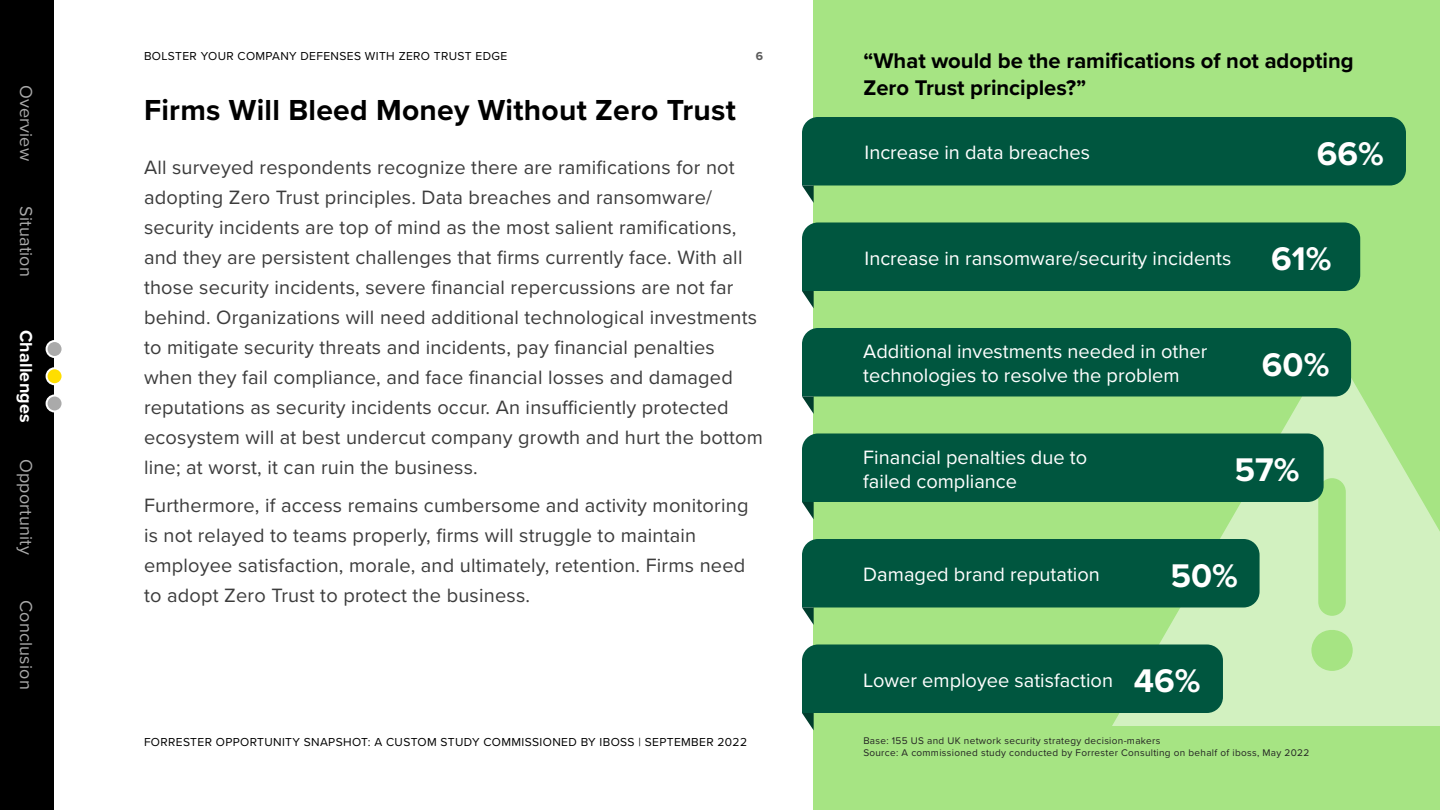
<style>
.page{position:relative;width:1440px;height:810px;background:#fff}
.page>*{position:absolute;margin:0;border:0;box-sizing:border-box;transform-origin:0 0}
.t1{font:700 34px "Proxima Nova";color:#fff}
.t2{font:700 30px "Proxima Nova";letter-spacing:.01em;color:#000}
.t3{font:700 22px/26.4px "Proxima Nova";color:#000}
.t4{font:20px/30px "Proxima Nova";letter-spacing:.01em;color:#3c3c3c}
.t5{font:20px/24px "Proxima Nova";color:#fff}
.t6{font:18px "Proxima Nova";letter-spacing:.01em;color:#aaa}
.t7{font:700 18px "Proxima Nova";letter-spacing:.01em;color:#fff}
.t8{font:12px "Proxima Nova";letter-spacing:.03em;color:#000}
.t9{font:700 12px "Proxima Nova";color:#5a5a5a}
.t10{font:10px/12px "Proxima Nova";letter-spacing:.03em;color:#232323}
</style>
<div class="page">
<div style="left:814px;top:0;width:626px;height:810px;background:#a6e483"></div>
<svg style="left:1112px;top:345px;width:328px;height:381px;fill:#d2f1c0"></svg>
<svg style="left:802px;top:328px;width:549px;height:86px"></svg>
<svg style="left:802px;top:434px;width:522px;height:85px"></svg>
<svg style="left:802px;top:539px;width:458px;height:86px"></svg>
<svg style="left:802px;top:645px;width:421px;height:85px"></svg>
<svg style="left:802px;top:223px;width:558px;height:85px"></svg>
<svg style="left:802px;top:117px;width:604px;height:86px"></svg>
<div style="left:0;top:0;width:54px;height:810px;background:#000"></div>
<div style="left:47px;top:368px;width:16px;height:16px;background:#ffde00;border-radius:50%"></div>
<div style="left:46px;top:367px;width:18px;height:18px;border:2px solid #fff;border-radius:50%"></div>
<div style="left:47px;top:341px;width:16px;height:16px;background:#aaa;border-radius:50%"></div>
<div style="left:46px;top:340px;width:18px;height:18px;border:2px solid #fff;border-radius:50%"></div>
<div style="left:47px;top:396px;width:16px;height:15px;background:#aaa;border-radius:50%"></div>
<div style="left:46px;top:395px;width:18px;height:17px;border:2px solid #fff;border-radius:50%"></div>
<p class="t6" style="left:40px;top:85px;width:78px;rotate:90deg">Overview</p>
<p class="t6" style="left:40px;top:206px;width:72px;rotate:90deg">Situation</p>
<p class="t7" style="left:40px;top:330px;width:94px;rotate:90deg">Challenges</p>
<p class="t6" style="left:40px;top:459px;width:97px;rotate:90deg">Opportunity</p>
<p class="t6" style="left:40px;top:600px;width:91px;rotate:90deg">Conclusion</p>
<p class="t8" style="left:144px;top:47px;width:365px">BOLSTER YOUR COMPANY DEFENSES WITH ZERO TRUST EDGE</p>
<p class="t9" style="left:756px;top:47px;width:9px">6</p>
<p class="t3" style="left:863px;top:47px;width:492px">“What would be the ramifications of not adopting<br>Zero Trust principles?”</p>
<h2 class="t2" style="left:144px;top:87px;width:594px">Firms Will Bleed Money Without Zero Trust</h2>
<p class="t4" style="left:144px;top:151px;width:620px">All surveyed respondents recognize there are ramifications for not adopting Zero Trust principles. Data breaches and ransomware/ security incidents are top of mind as the most salient ramifications, and they are persistent challenges that firms currently face. With all those security incidents, severe financial repercussions are not far behind. Organizations will need additional technological investments to mitigate security threats and incidents, pay financial penalties when they fail compliance, and face financial losses and damaged reputations as security incidents occur. An insufficiently protected ecosystem will at best undercut company growth and hurt the bottom line; at worst, it can ruin the business.</p>
<p class="t4" style="left:144px;top:489px;width:606px">Furthermore, if access remains cumbersome and activity monitoring is not relayed to teams properly, firms will struggle to maintain employee satisfaction, morale, and ultimately, retention. Firms need to adopt Zero Trust to protect the business.</p>
<h1 class="t1" style="left:1317px;top:128px;width:69px">66%</h1>
<p class="t5" style="left:865px;top:140px;width:227px">Increase in data breaches</p>
<h1 class="t1" style="left:1271px;top:233px;width:62px">61%</h1>
<p class="t5" style="left:865px;top:245px;width:368px">Increase in ransomware/security incidents</p>
<p class="t5" style="left:863px;top:339px;width:346px">Additional investments needed in other technologies to resolve the problem</p>
<h1 class="t1" style="left:1262px;top:339px;width:69px">60%</h1>
<p class="t5" style="left:863px;top:444px;width:225px">Financial penalties due to failed compliance</p>
<h1 class="t1" style="left:1235px;top:444px;width:66px">57%</h1>
<h1 class="t1" style="left:1170px;top:550px;width:69px">50%</h1>
<p class="t5" style="left:863px;top:562px;width:238px">Damaged brand reputation</p>
<p class="t8" style="left:144px;top:733px;width:605px">FORRESTER OPPORTUNITY SNAPSHOT: A CUSTOM STUDY COMMISSIONED BY IBOSS | SEPTEMBER 2022</p>
<p class="t5" style="left:863px;top:667px;width:251px">Lower employee satisfaction</p>
<h1 class="t1" style="left:1134px;top:656px;width:68px">46%</h1>
<p class="t10" style="left:863px;top:734px;width:447px">Base: 155 US and UK network security strategy decision-makers<br>Source: A commissioned study conducted by Forrester Consulting on behalf of iboss, May 2022</p>
</div>
